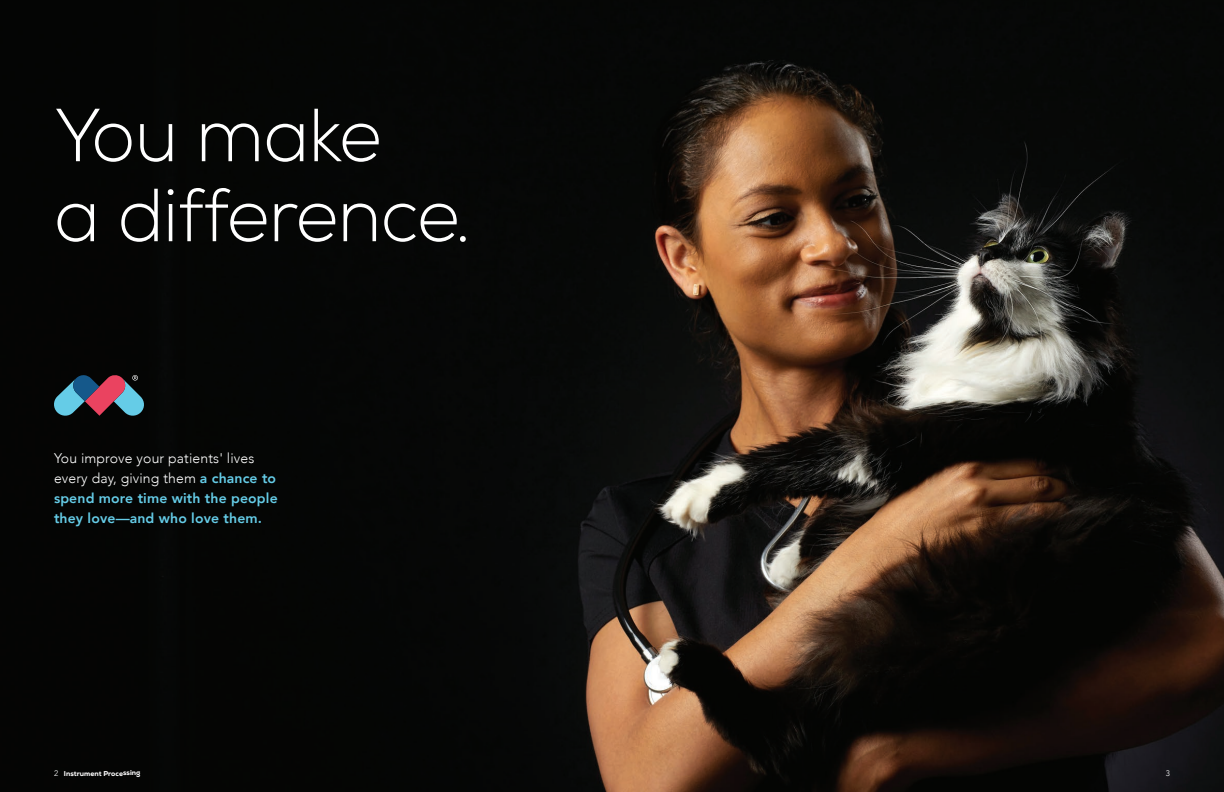
<style>
.page{position:relative;width:1224px;height:792px;background:#fff}
.page>*{position:absolute;margin:0;border:0;box-sizing:border-box;transform-origin:0 0}
.Headline_Style_1{font:300 75px/80px "Nexa";letter-spacing:-.01em;color:#fff}
.t1{font:800 14px/20px "Avenir";letter-spacing:.01em;color:#65cce7}
.t2{font:300 8px "Avenir";color:#fff}
.t3{font:800 7px "Nexa";letter-spacing:-.005em;color:#fff}
.s1{font-weight:300;color:#fff}
.s2{font-family:"Avenir";font-weight:300;font-size:8px}
</style>
<div class="page">
<img style="left:0;top:0;width:1224px;height:792px">
<svg style="left:53px;top:374px;width:92px;height:43px;background:#535567"></svg>
<p class="Headline_Style_1" style="left:54px;top:97px;width:419px">You make<br>a difference.</p>
<p class="t1" style="left:54px;top:448px;width:225px"><span class="s1">You improve your patients' lives every day, giving them</span> a chance to spend more time with the people they love—and who love them.</p>
<p class="t3" style="left:54px;top:769px;width:88px"><span class="s2">2</span> Instrument Processing</p>
<p class="t2" style="left:1166px;top:768px;width:6px">3</p>
</div>
